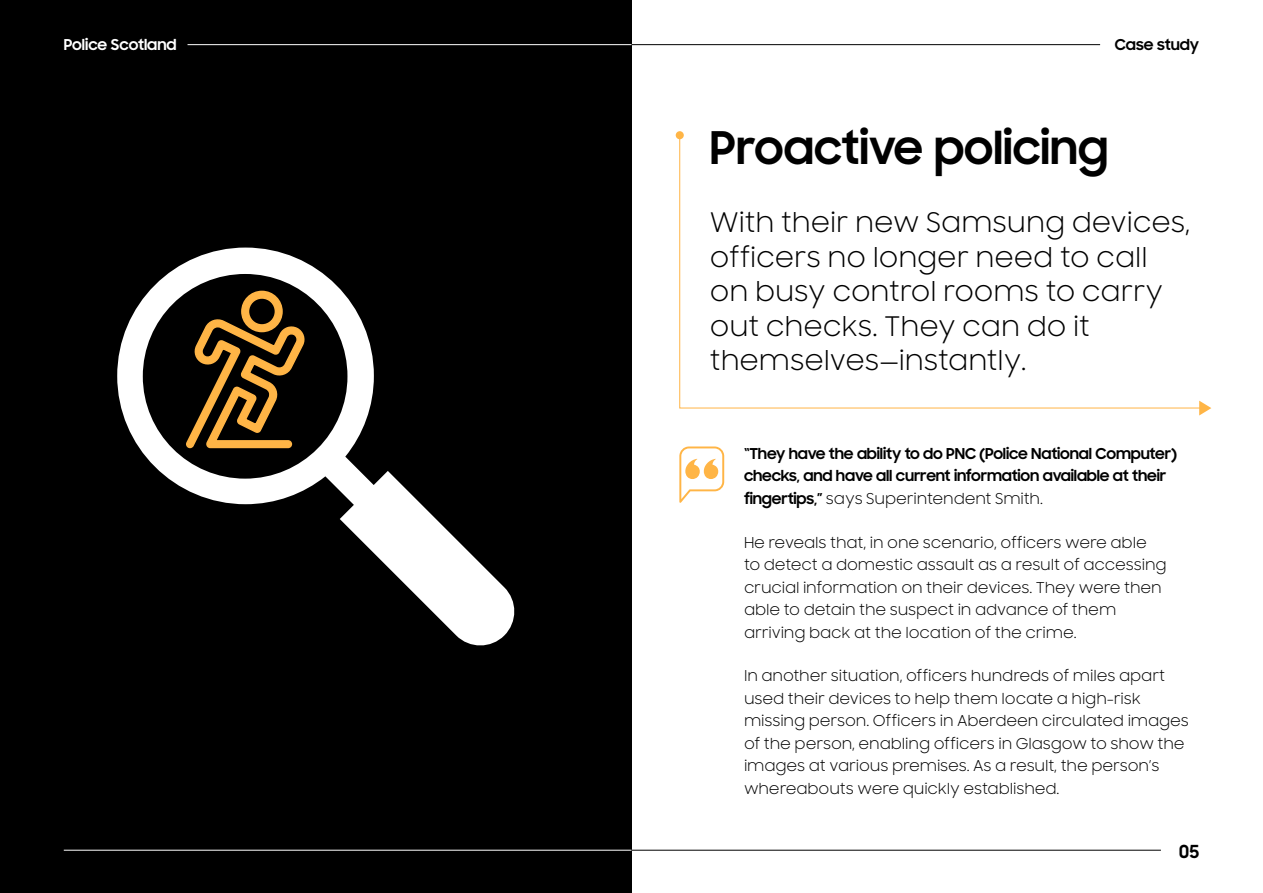
<style>
.page{position:relative;width:1263px;height:893px;background:#fff}
.page>*{position:absolute;margin:0;border:0;box-sizing:border-box;transform-origin:0 0}
.t1{font:700 45px "Samsung Sharp Sans";color:#000}
.t2{font:27px/34.5px "Samsung Sharp Sans";letter-spacing:-.005em;color:#000}
.t3{font:700 18px "Samsung Sharp Sans";color:#000}
.t4{font:15px/22.5px "Samsung Sharp Sans";letter-spacing:-.01em;color:#000}
.t5{font:700 15px/22.5px "Samsung Sharp Sans";letter-spacing:-.01em;color:#000}
.t6{font:700 15px "Samsung Sharp Sans";color:#fff}
.s1{font-weight:400}
</style>
<div class="page">
<div style="left:0;top:0;width:631px;height:893px;background:#000"></div>
<hr style="left:631px;top:44px;width:469px;height:1px;background:#000">
<hr style="left:631px;top:850px;width:530px;height:1px;background:#000">
<svg style="left:679px;top:137px;width:521px;height:272px"></svg>
<svg style="left:1199px;top:401px;width:12px;height:14px"></svg>
<div style="left:676px;top:131px;width:8px;height:8px;background:#ffb546;border-radius:50%"></div>
<svg style="left:679px;top:446px;width:45px;height:57px"></svg>
<hr style="left:188px;top:44px;width:443px;height:1px;background:#fff">
<hr style="left:64px;top:850px;width:567px;height:1px;background:#fff">
<svg style="left:117px;top:248px;width:398px;height:398px"></svg>
<svg style="left:184px;top:290px;width:124px;height:159px"></svg>
<p class="t6" style="left:64px;top:33px;width:114px">Police Scotland</p>
<p class="t5" style="left:1115px;top:33px;width:86px">Case study</p>
<h1 class="t1" style="left:710px;top:115px;width:400px">Proactive policing</h1>
<h2 class="t2" style="left:710px;top:204px;width:482px">With their new Samsung devices, officers no longer need to call on busy control rooms to carry out checks. They can do it themselves—instantly.</h2>
<p class="t5" style="left:744px;top:441px;width:434px">“They have the ability to do PNC (Police National Computer) checks, and have all current information available at their fingertips,” <span class="s1">says Superintendent Smith.</span></p>
<p class="t4" style="left:744px;top:530px;width:424px">He reveals that, in one scenario, officers were able to detect a domestic assault as a result of accessing crucial information on their devices. They were then able to detain the suspect in advance of them arriving back at the location of the crime.</p>
<p class="t4" style="left:744px;top:664px;width:446px">In another situation, officers hundreds of miles apart used their devices to help them locate a high-risk missing person. Officers in Aberdeen circulated images of the person, enabling officers in Glasgow to show the images at various premises. As a result, the person’s whereabouts were quickly established.</p>
<p class="t3" style="left:1179px;top:838px;width:22px">05</p>
</div>
